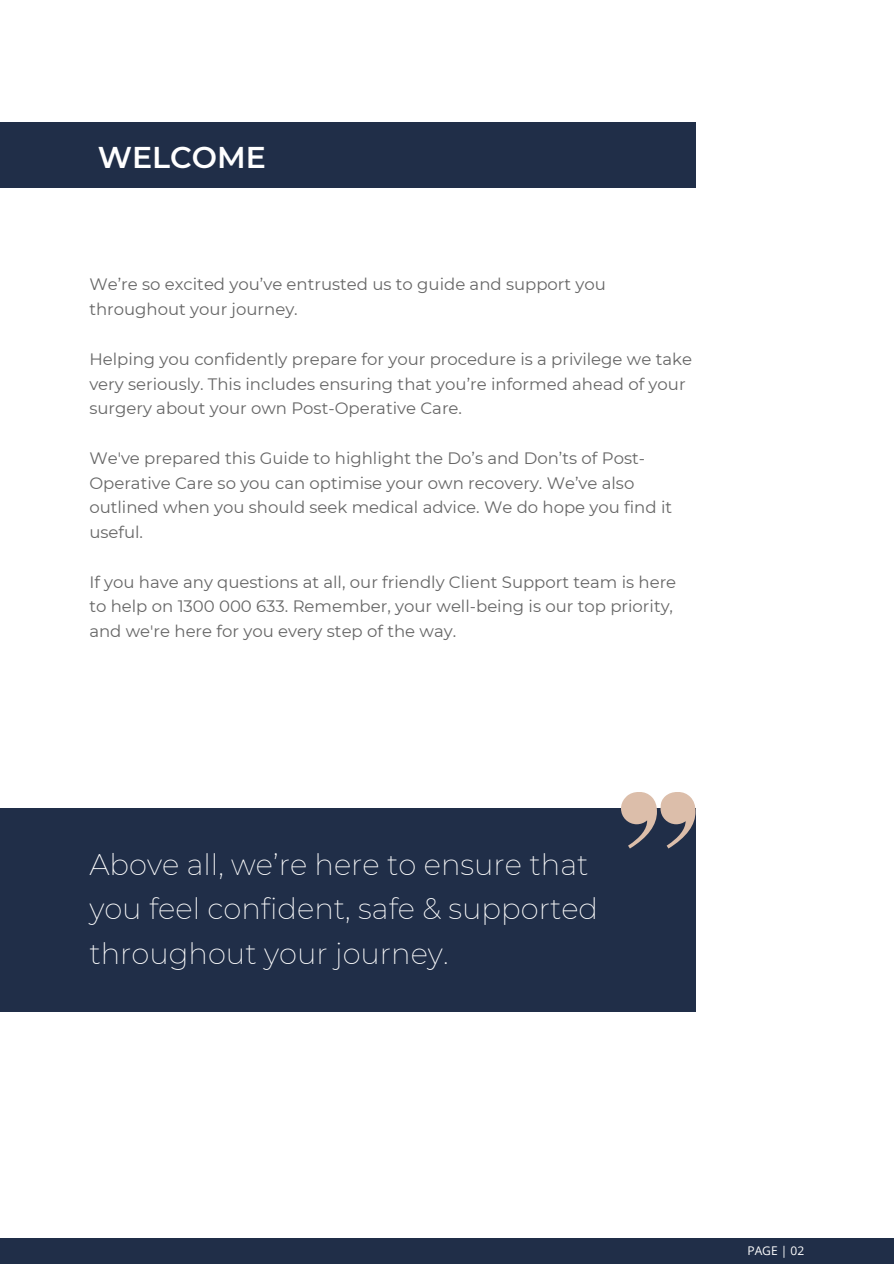
<style>
.page{position:relative;width:894px;height:1264px;background:#fff}
.page>*{position:absolute;margin:0;border:0;box-sizing:border-box;transform-origin:0 0}
.t1{font:600 30px "Montserrat";color:#fff}
.t2{font:200 29.1px/44.8px "Montserrat";color:#fff}
.t3{font:16.5px/24.8px "Montserrat";color:#666}
.t4{font:12px "Open Sans";color:#fff}
</style>
<div class="page">
<div style="left:0;top:808px;width:695px;height:204px;background:#202e48"></div>
<div style="left:0;top:122px;width:695px;height:66px;background:#202e48"></div>
<svg style="left:621px;top:792px;width:74px;height:56px"></svg>
<div style="left:0;top:1238px;width:893px;height:25px;background:#202e48"></div>
<h3 class="t1" style="left:98px;top:138px;width:170px">WELCOME</h3>
<h1 class="t3" style="left:89px;top:272px;width:518px">We’re so excited you’ve entrusted us to guide and support you throughout your journey.</h1>
<h3 class="t3" style="left:89px;top:346px;width:604px">Helping you confidently prepare for your procedure is a privilege we take very seriously. This includes ensuring that you’re informed ahead of your surgery about your own Post-Operative Care.</h3>
<h3 class="t3" style="left:89px;top:445px;width:584px">We've prepared this Guide to highlight the Do’s and Don’ts of Post-Operative Care so you can optimise your own recovery. We’ve also outlined when you should seek medical advice. We do hope you find it useful.</h3>
<h3 class="t3" style="left:89px;top:569px;width:588px">If you have any questions at all, our friendly Client Support team is here to help on 1300 000 633. Remember, your well-being is our top priority, and we're here for you every step of the way.</h3>
<p class="t2" style="left:89px;top:841px;width:510px">Above all, we’re here to ensure that you feel confident, safe &amp; supported throughout your journey.</p>
<h2 class="t4" style="left:747px;top:1241px;width:58px">PAGE | 02</h2>
</div>
